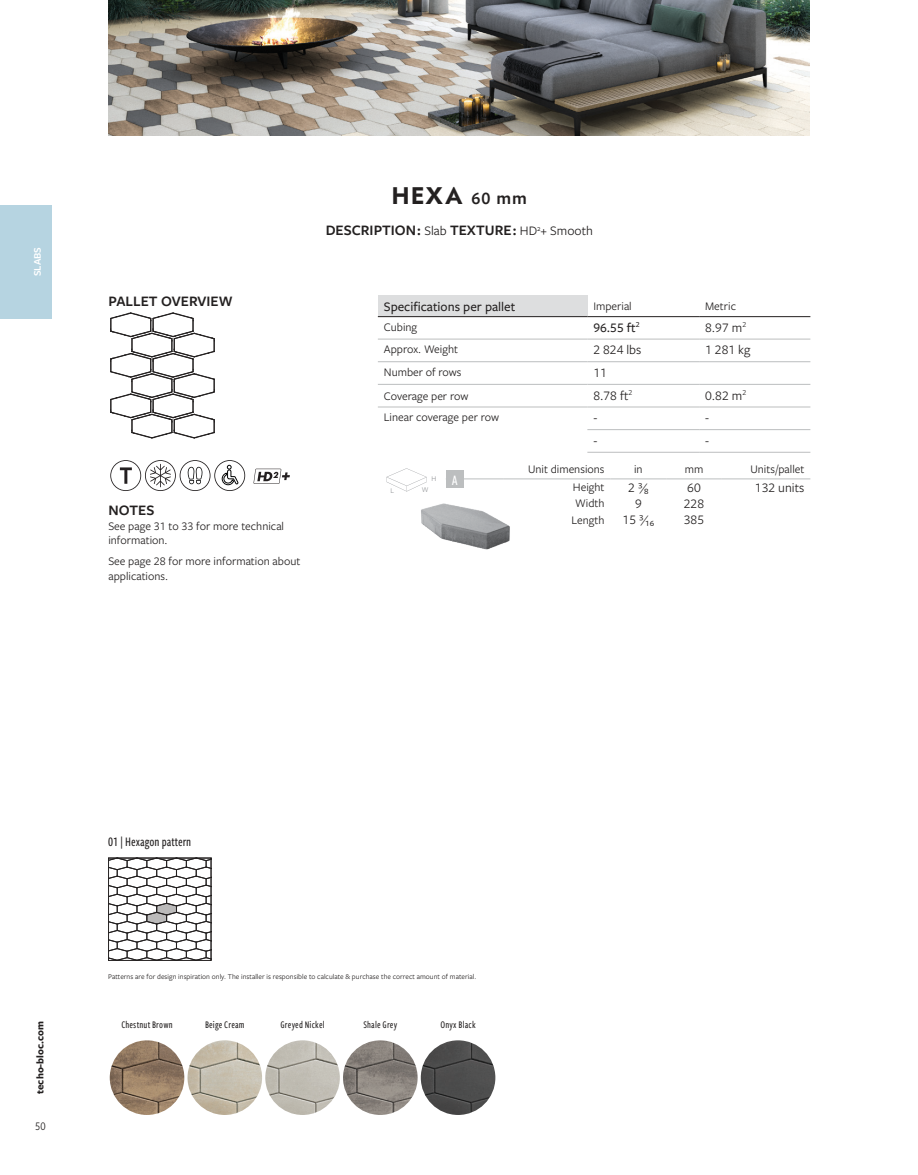
<style>
.page{position:relative;width:918px;height:1175px;background:#fff}
.page>*{position:absolute;margin:0;border:0;box-sizing:border-box;transform-origin:0 0}
.Product_name{font:700 24px "GT Eesti Text";color:#232020}
.Notes_-_Applcation{font:600 15px "Freight Sans Pro";color:#232020}
.t1{font:500 15px "Freight Sans Cmp Pro";color:#fff}
.t2{font:13.5px "Freight Sans Pro";color:#232020}
.t3{font:500 13.5px "Freight Sans Pro";color:#232020}
.Nom_Hatch_patterns{font:500 13.5px "Freight Sans Cmp Pro";color:#232020}
.texte_applications{font:12px/14.4px "Freight Sans Pro";color:#232020}
.t4{font:12px "Freight Sans Cnd Pro";color:#232020}
._3__Couleurs_-_Noms{font:500 10.5px "Freight Sans Cmp Pro";letter-spacing:.015em;color:#232020}
.t5{font:700 10.5px "Freight Sans Pro";color:#232020}
.t6{font:600 10.5px "Freight Sans Pro";color:#fff}
.t7{font:7.5px "Freight Sans Pro";letter-spacing:.005em;color:#232020}
.t8{font:7.5px "Freight Sans Pro";color:#949699}
.s1{font-family:"Freight Sans Pro";font-weight:600;font-size:18px}
.s2{font-weight:400;font-size:13.5px}
</style>
<div class="page">
<div style="left:0;top:205px;width:52px;height:113px;background:#b6d4e1"></div>
<img style="left:108px;top:0;width:702px;height:135px">
<svg style="left:110px;top:313px;width:105px;height:126px"></svg>
<svg style="left:110px;top:460px;width:135px;height:31px"></svg>
<svg style="left:254px;top:468px;width:36px;height:16px"></svg>
<div style="left:378px;top:295px;width:209px;height:22px;background:#dddedf"></div>
<hr style="left:587px;top:316px;width:112px;height:1px;background:#232020">
<hr style="left:699px;top:316px;width:111px;height:1px;background:#232020">
<hr style="left:587px;top:384px;width:112px;height:1px;background:#bcbebf">
<hr style="left:699px;top:384px;width:111px;height:1px;background:#bcbebf">
<hr style="left:587px;top:406px;width:112px;height:1px;background:#bcbebf">
<hr style="left:699px;top:406px;width:111px;height:1px;background:#bcbebf">
<hr style="left:587px;top:429px;width:112px;height:1px;background:#bcbebf">
<hr style="left:699px;top:429px;width:111px;height:1px;background:#bcbebf">
<hr style="left:587px;top:452px;width:112px;height:1px;background:#bcbebf">
<hr style="left:699px;top:452px;width:111px;height:1px;background:#bcbebf">
<hr style="left:378px;top:339px;width:209px;height:1px;background:#bcbebf">
<hr style="left:378px;top:361px;width:209px;height:1px;background:#bcbebf">
<hr style="left:587px;top:339px;width:112px;height:1px;background:#bcbebf">
<hr style="left:699px;top:339px;width:111px;height:1px;background:#bcbebf">
<hr style="left:378px;top:316px;width:209px;height:1px;background:#232020">
<hr style="left:587px;top:361px;width:112px;height:1px;background:#bcbebf">
<hr style="left:699px;top:361px;width:111px;height:1px;background:#bcbebf">
<hr style="left:378px;top:384px;width:209px;height:1px;background:#bcbebf">
<hr style="left:378px;top:406px;width:209px;height:1px;background:#bcbebf">
<hr style="left:446px;top:478px;width:57px;height:1px;background:#bcbebf">
<hr style="left:503px;top:478px;width:108px;height:1px;background:#bcbebf">
<hr style="left:611px;top:478px;width:55px;height:1px;background:#bcbebf">
<hr style="left:666px;top:478px;width:56px;height:1px;background:#bcbebf">
<hr style="left:722px;top:478px;width:88px;height:1px;background:#bcbebf">
<svg style="left:387px;top:468px;width:40px;height:23px"></svg>
<div style="left:446px;top:470px;width:18px;height:18px;background:#bcbebf"></div>
<img style="left:110px;top:1040px;width:74px;height:74px;border-radius:37px">
<img style="left:188px;top:1040px;width:74px;height:74px;border-radius:37px">
<img style="left:265px;top:1040px;width:75px;height:74px;border-radius:37px">
<img style="left:343px;top:1040px;width:75px;height:74px;border-radius:37px">
<img style="left:421px;top:1040px;width:74px;height:74px;border-radius:37px">
<svg style="left:108px;top:859px;width:103px;height:102px"></svg>
<div style="left:108px;top:857px;width:103px;height:103px;border:1px solid #232020"></div>
<img style="left:408px;top:488px;width:102px;height:62px">
<p class="t6" style="left:30px;top:276px;width:31px;rotate:-90deg">SLABS</p>
<p class="Notes_-_Applcation" style="left:108px;top:291px;width:126px">PALLET OVERVIEW</p>
<p class="Notes_-_Applcation" style="left:108px;top:500px;width:47px">NOTES</p>
<p class="texte_applications" style="left:108px;top:518px;width:177px">See page 31 to 33 for more technical information.</p>
<p class="texte_applications" style="left:108px;top:553px;width:193px">See page 28 for more information about applications.</p>
<p class="Product_name" style="left:392px;top:182px;width:136px">HEXA <span class="s1">60 mm</span></p>
<p class="Notes_-_Applcation" style="left:326px;top:220px;width:269px">DESCRIPTION : <span class="s2">Slab</span> TEXTURE : <span class="s2">HD</span><sup>2</sup><span class="s2">+ Smooth</span></p>
<p class="t3" style="left:384px;top:297px;width:133px">Specifications per pallet</p>
<p class="texte_applications" style="left:593px;top:298px;width:40px">Imperial</p>
<p class="texte_applications" style="left:705px;top:298px;width:32px">Metric</p>
<p class="texte_applications" style="left:384px;top:319px;width:35px">Cubing</p>
<p class="t3" style="left:593px;top:318px;width:48px">96.55 ft<sup>2</sup></p>
<p class="t2" style="left:705px;top:318px;width:43px">8.97 m<sup>2</sup></p>
<p class="texte_applications" style="left:384px;top:342px;width:76px">Approx. Weight</p>
<p class="t2" style="left:593px;top:341px;width:50px">2 824 lbs</p>
<p class="t2" style="left:705px;top:341px;width:47px">1 281 kg</p>
<p class="texte_applications" style="left:384px;top:364px;width:79px">Number of rows</p>
<p class="t2" style="left:593px;top:363px;width:15px">11</p>
<p class="texte_applications" style="left:384px;top:388px;width:86px">Coverage per row</p>
<p class="t2" style="left:593px;top:386px;width:41px">8.78 ft<sup>2</sup></p>
<p class="t2" style="left:705px;top:386px;width:43px">0.82 m<sup>2</sup></p>
<p class="texte_applications" style="left:384px;top:409px;width:117px">Linear coverage per row</p>
<p class="t2" style="left:593px;top:409px;width:5px">-</p>
<p class="t2" style="left:705px;top:409px;width:5px">-</p>
<p class="t2" style="left:593px;top:431px;width:5px">-</p>
<p class="t2" style="left:705px;top:431px;width:5px">-</p>
<p class="t8" style="left:432px;top:474px;width:6px">H</p>
<p class="t8" style="left:391px;top:486px;width:5px">L</p>
<p class="t8" style="left:422px;top:484px;width:8px">W</p>
<p class="texte_applications" style="left:528px;top:461px;width:78px">Unit dimensions</p>
<p class="texte_applications" style="left:634px;top:461px;width:10px">in</p>
<p class="texte_applications" style="left:685px;top:461px;width:20px">mm</p>
<p class="texte_applications" style="left:750px;top:461px;width:55px">Units /pallet</p>
<p class="t1" style="left:452px;top:469px;width:7px">A</p>
<p class="texte_applications" style="left:573px;top:480px;width:33px">Height</p>
<p class="t2" style="left:628px;top:478px;width:22px">2 3/8</p>
<p class="t2" style="left:687px;top:478px;width:15px">60</p>
<p class="t2" style="left:755px;top:478px;width:51px">132 units</p>
<p class="texte_applications" style="left:575px;top:496px;width:31px">Width</p>
<p class="t2" style="left:635px;top:494px;width:8px">9</p>
<p class="t2" style="left:684px;top:494px;width:22px">228</p>
<p class="texte_applications" style="left:572px;top:512px;width:35px">Length</p>
<p class="t2" style="left:623px;top:510px;width:33px">15 3/16</p>
<p class="t2" style="left:684px;top:510px;width:22px">385</p>
<p class="t5" style="left:33px;top:1093px;width:74px;rotate:-90deg">techo-bloc.com</p>
<p class="t4" style="left:35px;top:1118px;width:12px">50</p>
<p class="Nom_Hatch_patterns" style="left:108px;top:832px;width:85px">01 | Hexagon pattern</p>
<p class="t7" style="left:108px;top:971px;width:370px">Patterns are for design inspiration only. The installer is responsible to calculate &amp; purchase the correct amount of material.</p>
<p class="_3__Couleurs_-_Noms" style="left:121px;top:1017px;width:53px">Chestnut Brown</p>
<p class="_3__Couleurs_-_Noms" style="left:205px;top:1017px;width:41px">Beige Cream</p>
<p class="_3__Couleurs_-_Noms" style="left:280px;top:1017px;width:46px">Greyed Nickel</p>
<p class="_3__Couleurs_-_Noms" style="left:363px;top:1017px;width:35px">Shale Grey</p>
<p class="_3__Couleurs_-_Noms" style="left:440px;top:1017px;width:37px">Onyx Black</p>
</div>
